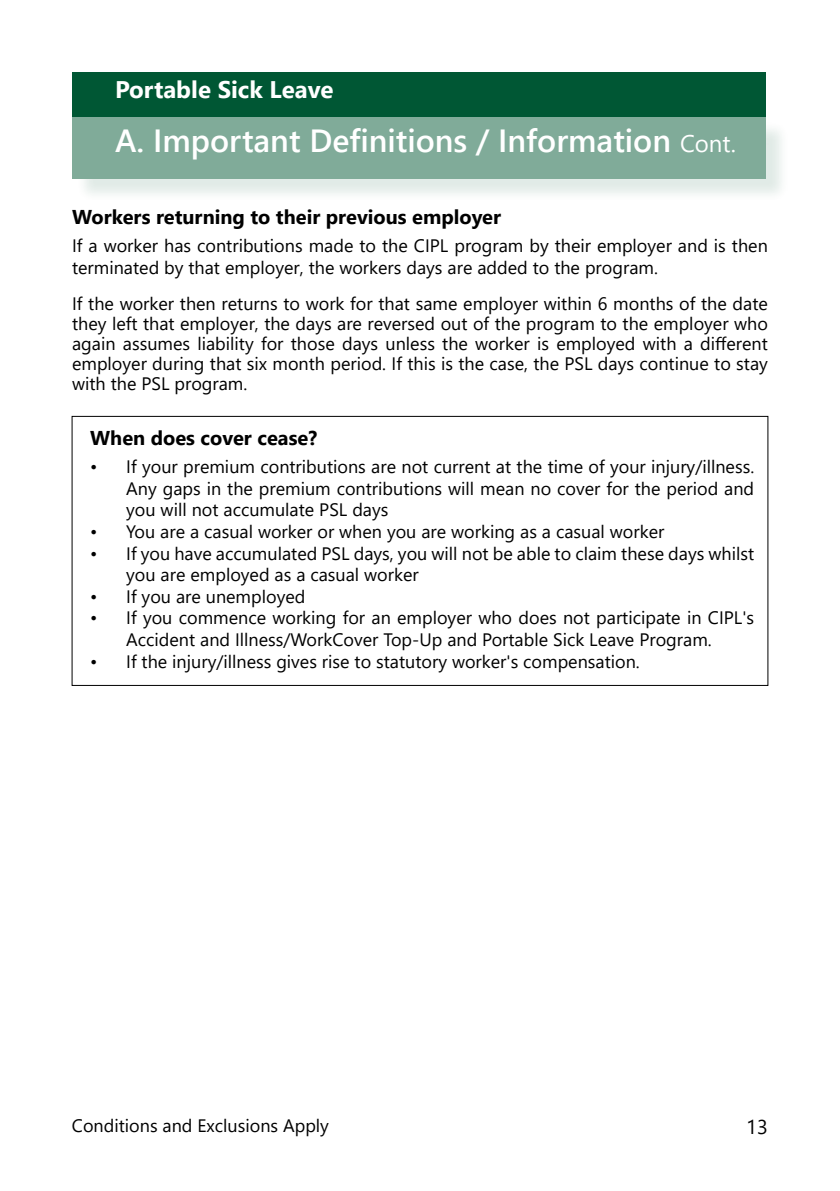
<style>
.page{position:relative;width:840px;height:1191px;background:#fff}
.page>*{position:absolute;margin:0;border:0;box-sizing:border-box;transform-origin:0 0}
.t1{font:600 32px "Segoe UI";color:#fff}
.t2{font:700 24px "Segoe UI";color:#fff}
.t3{font:700 20px "Segoe UI";color:#000}
.t4{font:20px "Segoe UI";color:#000}
.t5{font:18px/21.6px "Segoe UI";color:#000}
.s1{font-weight:400;font-size:24px}
</style>
<div class="page">
<div style="left:72px;top:416px;width:695px;height:269px;border:1px solid #000"></div>
<div style="left:72px;top:73px;width:693px;height:44px;background:#005734"></div>
<div style="left:75px;top:120px;width:715px;height:83px;background:#005733;opacity:.25"></div>
<div style="left:72px;top:117px;width:693px;height:61px;background:#80ab99"></div>
<h2 class="t2" style="left:115px;top:67px;width:220px">Portable Sick Leave</h2>
<h1 class="t1" style="left:115px;top:110px;width:622px">A. Important Definitions / Information <span class="s1">Cont.</span></h1>
<p class="t3" style="left:72px;top:198px;width:430px">Workers returning to their previous employer</p>
<p class="t5" style="left:72px;top:233px;width:697px">If a worker has contributions made to the CIPL program by their employer and is then terminated by that employer, the workers days are added to the program.</p>
<p class="t5" style="left:72px;top:292px;width:697px;line-height:20px;text-align:justify">If the worker then returns to work for that same employer within 6 months of the date they left that employer, the days are reversed out of the program to the employer who again assumes liability for those days unless the worker is employed with a different employer during that six month period. If this is the case, the PSL days continue to stay with the PSL program.</p>
<p class="t3" style="left:90px;top:419px;width:228px">When does cover cease?</p>
<p class="t5" style="left:126px;top:454px;width:629px;text-align:justify;text-indent:-36px">• If your premium contributions are not current at the time of your injury/illness.<br>Any gaps in the premium contributions will mean no cover for the period and you will not accumulate PSL days</p>
<p class="t5" style="left:90px;top:519px;width:575px">• You are a casual worker or when you are working as a casual worker</p>
<p class="t5" style="left:126px;top:541px;width:629px;text-indent:-36px">• If you have accumulated PSL days, you will not be able to claim these days whilst you are employed as a casual worker</p>
<p class="t5" style="left:90px;top:584px;width:217px">• If you are unemployed</p>
<p class="t5" style="left:90px;top:605px;width:665px;text-align:center">• If you commence working for an employer who does not participate in CIPL's<br>Accident and Illness/WorkCover Top-Up and Portable Sick Leave Program.</p>
<p class="t5" style="left:90px;top:649px;width:551px">• If the injury/illness gives rise to statutory worker's compensation.</p>
<p class="t5" style="left:72px;top:1113px;width:258px">Conditions and Exclusions Apply</p>
<p class="t4" style="left:745px;top:1107px;width:23px">13</p>
</div>
